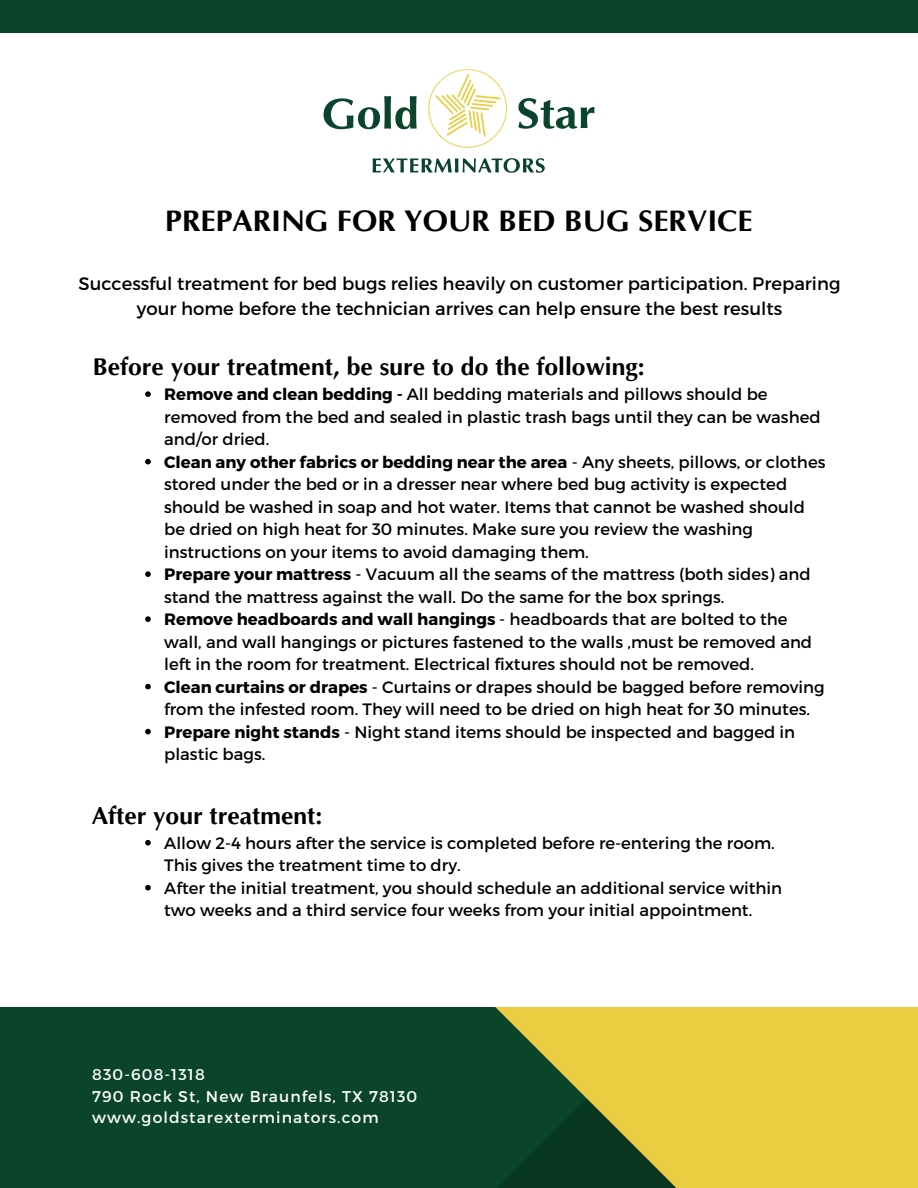
<style>
.page{position:relative;width:918px;height:1188px;background:#09442b}
.page>*{position:absolute;margin:0;border:0;box-sizing:border-box;transform-origin:0 0}
.t1{font:700 30.3px "Optima";color:#000}
.t2{font:700 24.75px "Optima";color:#000}
.t3{font:18px/24.8px "Montserrat";color:#000;text-align:center}
.t4{font:16.5px/22.5px "Montserrat";color:#000}
.t5{font:15.6px "Montserrat";letter-spacing:.07em;color:#fff}
.s1{font-weight:700}
</style>
<div class="page">
<svg style="left:486px;top:1006px;width:432px;height:182px;fill:#ebcd41"></svg>
<div style="left:0;top:33px;width:918px;height:973px;background:#fff"></div>
<svg style="left:324px;top:96px;width:93px;height:33px"></svg>
<svg style="left:518px;top:98px;width:77px;height:31px"></svg>
<svg style="left:373px;top:158px;width:172px;height:15px"></svg>
<svg style="left:428px;top:69px;width:79px;height:79px"></svg>
<svg style="left:145px;top:391px;width:6px;height:6px"></svg>
<svg style="left:145px;top:459px;width:6px;height:5px"></svg>
<svg style="left:145px;top:571px;width:6px;height:6px"></svg>
<svg style="left:145px;top:616px;width:6px;height:6px"></svg>
<svg style="left:145px;top:684px;width:6px;height:5px"></svg>
<svg style="left:145px;top:729px;width:6px;height:5px"></svg>
<svg style="left:145px;top:840px;width:6px;height:6px"></svg>
<svg style="left:145px;top:885px;width:6px;height:6px"></svg>
<p class="t1" style="left:165px;top:204px;width:589px">PREPARING FOR YOUR BED BUG SERVICE</p>
<p class="t3" style="left:79px;top:270px;width:763px">Successful treatment for bed bugs relies heavily on customer participation. Preparing your home before the technician arrives can help ensure the best results</p>
<p class="t2" style="left:93px;top:354px;width:554px">Before your treatment, be sure to do the following:</p>
<p class="t4" style="left:164px;top:382px;width:658px"><span class="s1">Remove and clean bedding -</span> All bedding materials and pillows should be removed from the bed and sealed in plastic trash bags until they can be washed and/or dried.</p>
<p class="t4" style="left:164px;top:450px;width:663px"><span class="s1">Clean any other fabrics or bedding near the area</span> - Any sheets, pillows, or clothes stored under the bed or in a dresser near where bed bug activity is expected should be washed in soap and hot water. Items that cannot be washed should be dried on high heat for 30 minutes. Make sure you review the washing instructions on your items to avoid damaging them.</p>
<p class="t4" style="left:164px;top:562px;width:648px"><span class="s1">Prepare your mattress</span> - Vacuum all the seams of the mattress (both sides) and stand the mattress against the wall. Do the same for the box springs.</p>
<p class="t4" style="left:164px;top:607px;width:650px"><span class="s1">Remove headboards and wall hangings</span> - headboards that are bolted to the wall, and wall hangings or pictures fastened to the walls ,must be removed and left in the room for treatment. Electrical fixtures should not be removed.</p>
<p class="t4" style="left:164px;top:675px;width:662px"><span class="s1">Clean curtains or drapes</span> - Curtains or drapes should be bagged before removing from the infested room. They will need to be dried on high heat for 30 minutes.</p>
<p class="t4" style="left:164px;top:720px;width:633px"><span class="s1">Prepare night stands</span> - Night stand items should be inspected and bagged in plastic bags.</p>
<p class="t2" style="left:92px;top:802px;width:232px">After your treatment:</p>
<p class="t4" style="left:164px;top:831px;width:612px">Allow 2-4 hours after the service is completed before re-entering the room.<br>This gives the treatment time to dry.</p>
<p class="t4" style="left:164px;top:876px;width:620px">After the initial treatment, you should schedule an additional service within two weeks and a third service four weeks from your initial appointment.</p>
<p class="t5" style="left:92px;top:1065px;width:114px">830-608-1318</p>
<p class="t5" style="left:92px;top:1086px;width:327px">790 Rock St, New Braunfels, TX 78130</p>
<p class="t5" style="left:92px;top:1107px;width:288px">www.goldstarexterminators.com</p>
</div>
